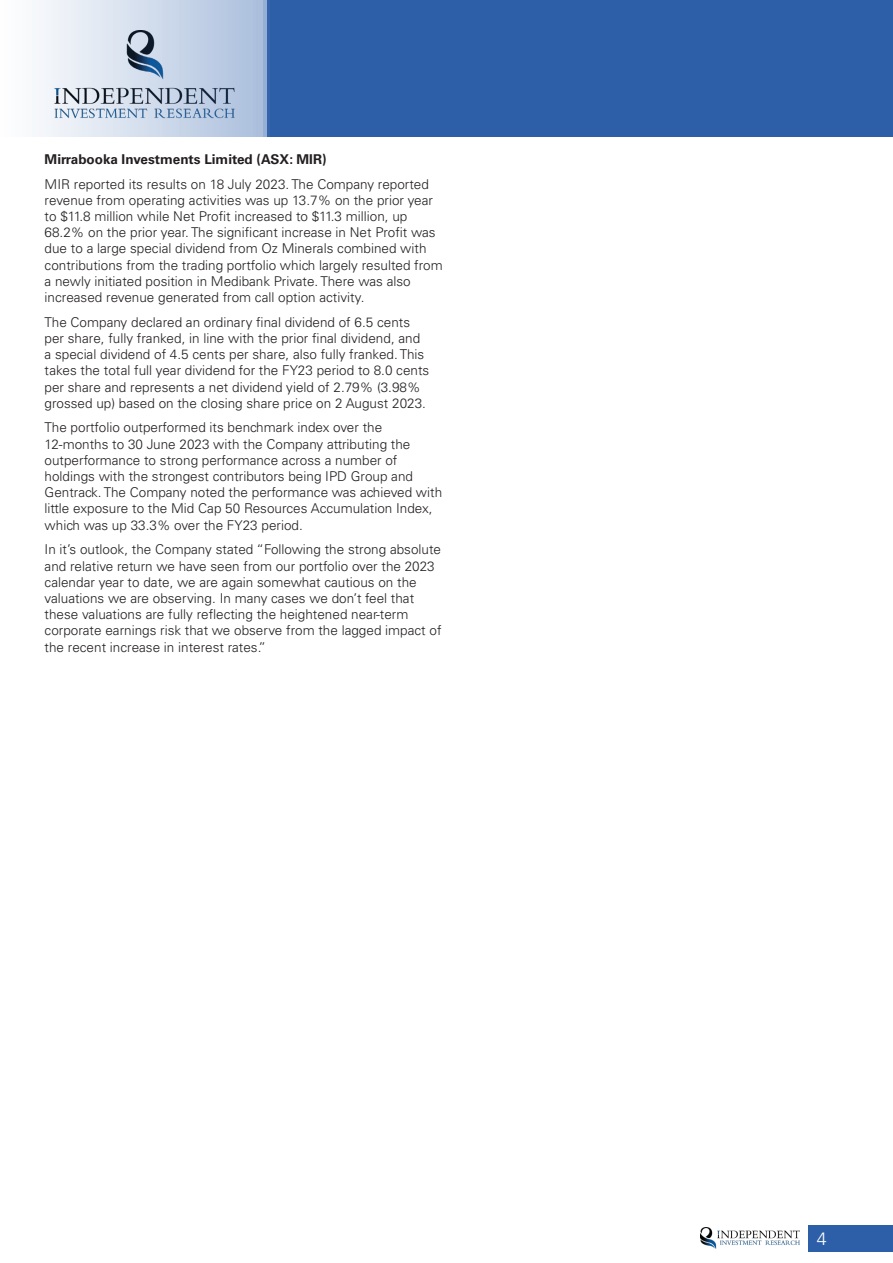
<style>
.page{position:relative;width:893px;height:1263px;background:#fff}
.page>*{position:absolute;margin:0;border:0;box-sizing:border-box;transform-origin:0 0}
.t1{font:300 18px "Univers LT Std";color:#fff}
.Source{font:300 13.5px/16.2px "Univers LT Std";color:#231f20}
.Header_4{font:700 13.5px "Univers LT Std";color:#231f20}
</style>
<div class="page">
<div style="left:808px;top:1225px;width:85px;height:26px;background:#2d5fa9"></div>
<img style="left:700px;top:1227px;width:99px;height:21px">
<svg style="left:39px;top:0;width:854px;height:136px;background:#547cb7"></svg>
<p class="Header_4" style="left:45px;top:151px;width:283px">Mirrabooka Investments Limited (ASX: MIR)</p>
<p class="Source" style="left:45px;top:176px;width:400px">MIR reported its results on 18 July 2023. The Company reported revenue from operating activities was up 13.7% on the prior year to $11.8 million while Net Profit increased to $11.3 million, up 68.2% on the prior year. The significant increase in Net Profit was due to a large special dividend from Oz Minerals combined with contributions from the trading portfolio which largely resulted from a newly initiated position in Medibank Private. There was also increased revenue generated from call option activity.</p>
<p class="Source" style="left:45px;top:314px;width:386px">The Company declared an ordinary final dividend of 6.5 cents per share, fully franked, in line with the prior final dividend, and a special dividend of 4.5 cents per share, also fully franked. This takes the total full year dividend for the FY23 period to 8.0 cents per share and represents a net dividend yield of 2.79% (3.98% grossed up) based on the closing share price on 2 August 2023.</p>
<p class="Source" style="left:45px;top:420px;width:399px">The portfolio outperformed its benchmark index over the 12-months to 30 June 2023 with the Company attributing the outperformance to strong performance across a number of holdings with the strongest contributors being IPD Group and Gentrack. The Company noted the performance was achieved with little exposure to the Mid Cap 50 Resources Accumulation Index, which was up 33.3% over the FY23 period.</p>
<p class="Source" style="left:45px;top:541px;width:398px">In it’s outlook, the Company stated “Following the strong absolute and relative return we have seen from our portfolio over the 2023 calendar year to date, we are again somewhat cautious on the valuations we are observing. In many cases we don’t feel that these valuations are fully reflecting the heightened near-term corporate earnings risk that we observe from the lagged impact of the recent increase in interest rates.”</p>
<h1 class="t1" style="left:817px;top:1227px;width:12px">4</h1>
</div>
